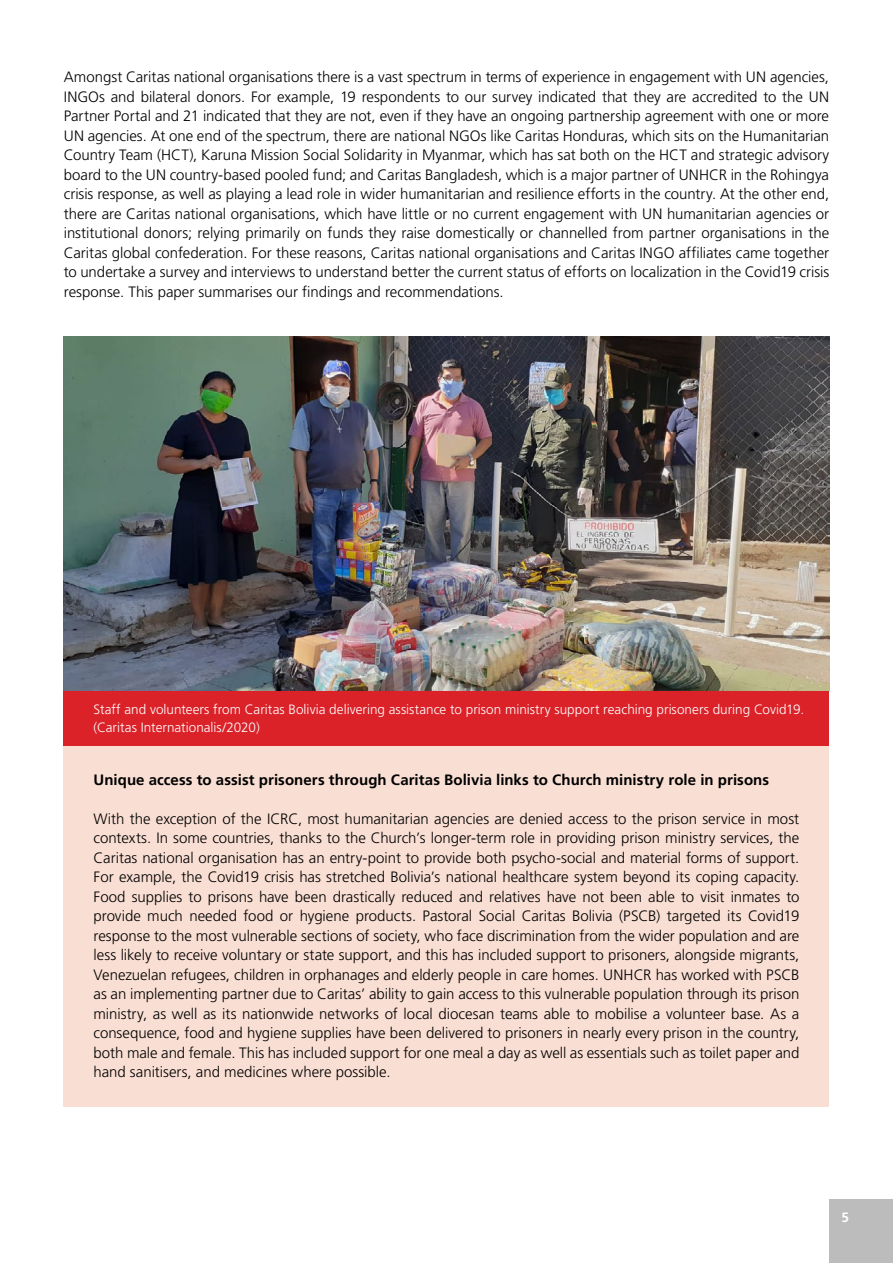
<style>
.page{position:relative;width:893px;height:1263px;background:#fff}
.page>*{position:absolute;margin:0;border:0;box-sizing:border-box;transform-origin:0 0}
.t1{font:15px/19.5px "Frutiger LT 45 Lt";letter-spacing:-.005em;color:#000;text-align:justify}
.t2{font:15px "Frutiger LT 65 Bd";letter-spacing:.005em;color:#000}
.t3{font:13.5px/18px "Frutiger LT 45 Lt";color:#fff}
.t4{font:13.5px "Frutiger LT 65 Bd";color:#fff}
</style>
<div class="page">
<div style="left:64px;top:690px;width:765px;height:57px;background:#db2229"></div>
<div style="left:64px;top:747px;width:765px;height:360px;background:#f9ded3"></div>
<img style="left:64px;top:337px;width:765px;height:353px">
<div style="left:829px;top:1199px;width:64px;height:64px;background:#bdbcbc"></div>
<p class="t1" style="left:64px;top:67px;width:767px">Amongst Caritas national organisations there is a vast spectrum in terms of experience in engagement with UN agencies, INGOs and bilateral donors. For example, 19 respondents to our survey indicated that they are accredited to the UN Partner Portal and 21 indicated that they are not, even if they have an ongoing partnership agreement with one or more UN agencies. At one end of the spectrum, there are national NGOs like Caritas Honduras, which sits on the Humanitarian Country Team (HCT), Karuna Mission Social Solidarity in Myanmar, which has sat both on the HCT and strategic advisory board to the UN country-based pooled fund; and Caritas Bangladesh, which is a major partner of UNHCR in the Rohingya crisis response, as well as playing a lead role in wider humanitarian and resilience efforts in the country. At the other end, there are Caritas national organisations, which have little or no current engagement with UN humanitarian agencies or institutional donors; relying primarily on funds they raise domestically or channelled from partner organisations in the Caritas global confederation. For these reasons, Caritas national organisations and Caritas INGO affiliates came together to undertake a survey and interviews to understand better the current status of efforts on localization in the Covid19 crisis response. This paper summarises our findings and recommendations.</p>
<p class="t3" style="left:94px;top:700px;width:712px">Staff and volunteers from Caritas Bolivia delivering assistance to prison ministry support reaching prisoners during Covid19. (Caritas Internationalis/2020)</p>
<p class="t2" style="left:94px;top:771px;width:677px">Unique access to assist prisoners through Caritas Bolivia links to Church ministry role in prisons</p>
<p class="t1" style="left:94px;top:809px;width:707px">With the exception of the ICRC, most humanitarian agencies are denied access to the prison service in most contexts. In some countries, thanks to the Church’s longer-term role in providing prison ministry services, the Caritas national organisation has an entry-point to provide both psycho-social and material forms of support.<br>For example, the Covid19 crisis has stretched Bolivia’s national healthcare system beyond its coping capacity.<br>Food supplies to prisons have been drastically reduced and relatives have not been able to visit inmates to provide much needed food or hygiene products. Pastoral Social Caritas Bolivia (PSCB) targeted its Covid19 response to the most vulnerable sections of society, who face discrimination from the wider population and are less likely to receive voluntary or state support, and this has included support to prisoners, alongside migrants, Venezuelan refugees, children in orphanages and elderly people in care homes. UNHCR has worked with PSCB as an implementing partner due to Caritas’ ability to gain access to this vulnerable population through its prison ministry, as well as its nationwide networks of local diocesan teams able to mobilise a volunteer base. As a consequence, food and hygiene supplies have been delivered to prisoners in nearly every prison in the country, both male and female. This has included support for one meal a day as well as essentials such as toilet paper and hand sanitisers, and medicines where possible.</p>
<p class="t4" style="left:841px;top:1209px;width:9px">5</p>
</div>
